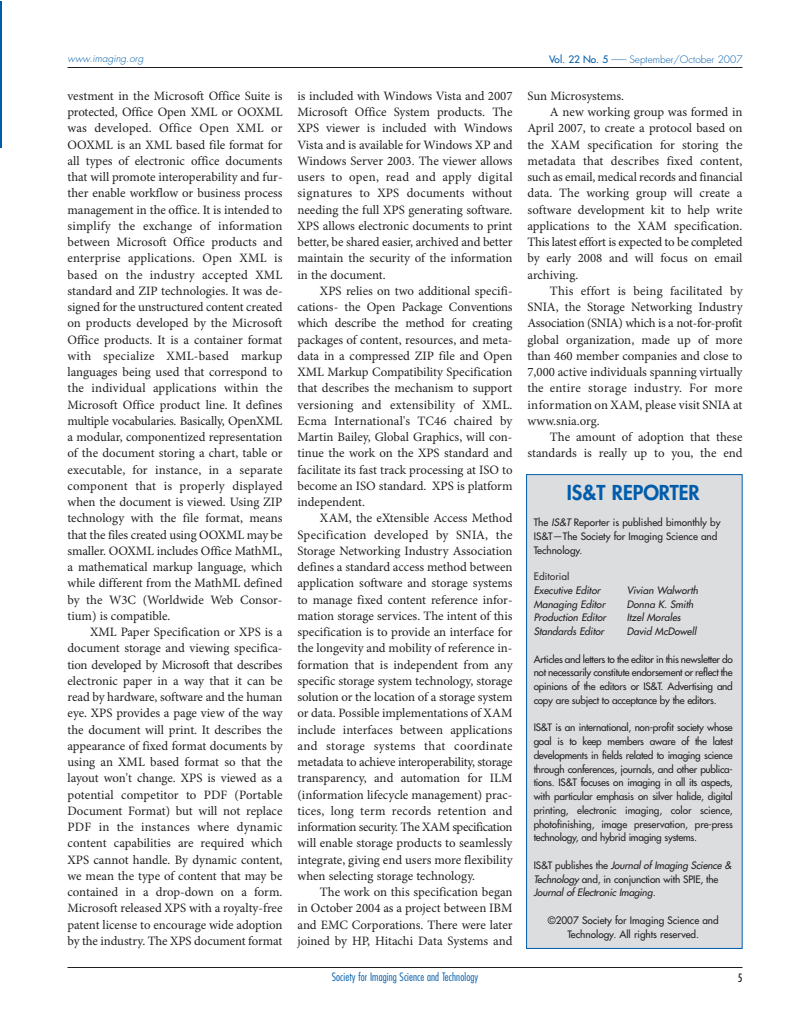
<style>
.page{position:relative;width:810px;height:1035px;background:#fff}
.page>*{position:absolute;margin:0;border:0;box-sizing:border-box;transform-origin:0 0}
.t1{font:800 20px "Futura Std";color:#015dab}
.t2{font:12.75px/16.2px "Minion Pro";color:#231f20;text-align:justify}
.t3{font:12.75px "Minion Pro";letter-spacing:-.02em;color:#231f20}
.t4{font:12.75px "Minion Pro";letter-spacing:-.025em;color:#231f20}
.t5{font:12.75px "Minion Pro";letter-spacing:.025em;color:#231f20}
.t6{font:300 condensed 11.25px "Futura Std";letter-spacing:.01em;color:#015dab}
.t7{font:condensed 11.25px "Futura Std";color:#231f20}
.t8{font:500 10px/13.8px "Futura Std";color:#231f20;text-align:justify}
.t9{font:italic 500 10px/13.8px "Futura Std";color:#231f20}
.t10{font:300 10px "Futura Std";color:#015dab}
.t11{font:italic 300 10px "Futura Std";color:#015dab}
.t12{font:10px "Futura Std";color:#231f20}
.s1{font-weight:500}
.s2{font-style:italic}
.s3{font-style:normal}
</style>
<div class="page">
<hr style="left:68px;top:967px;width:674px;height:1px;background:#231f20">
<hr style="left:68px;top:67px;width:674px;height:1px;background:#231f20">
<div style="left:527px;top:475px;width:215px;height:473px;background:#dcdddf"></div>
<div style="left:526px;top:474px;width:217px;height:475px;border:1px solid #015dab"></div>
<hr style="left:0;top:1px;width:1px;height:146px;background:#015dab">
<p class="t11" style="left:68px;top:54px;width:77px">www.imaging.org</p>
<p class="t10" style="left:549px;top:55px;width:195px"><span class="s1">Vol. 22 No. 5</span> ––– September/October 2007</p>
<p class="t2" style="left:68px;top:89px;width:217px">vestment in the Microsoft Office Suite is protected, Office Open XML or OOXML was developed. Office Open XML or OOXML is an XML based file format for all types of electronic office documents that will promote interoperability and fur&shy;ther enable workflow or business process management in the office. It is intended to simplify the exchange of information between Microsoft Office products and enterprise applications. Open XML is based on the industry accepted XML standard and ZIP technologies. It was de&shy;signed for the unstructured content created on products developed by the Microsoft Office products. It is a container format with specialize XML-based markup languages being used that correspond to the individual applications within the Microsoft Office product line. It defines multiple vocabularies. Basically, OpenXML a modular, componentized representation of the document storing a chart, table or executable, for instance, in a separate component that is properly displayed when the document is viewed. Using ZIP technology with the file format, means that the files created using OOXML may be smaller. OOXML includes Office MathML, a mathematical markup language, which while different from the MathML defined by the W3C (Worldwide Web Consor&shy;tium) is compatible.</p>
<p class="t2" style="left:67px;top:625px;width:217px;text-indent:23px">XML Paper Specification or XPS is a document storage and viewing specifica&shy;tion developed by Microsoft that describes electronic paper in a way that it can be read by hardware, software and the human eye. XPS provides a page view of the way the document will print. It describes the appearance of fixed format documents by using an XML based format so that the layout won't change. XPS is viewed as a potential competitor to PDF (Portable Document Format) but will not replace PDF in the instances where dynamic content capabilities are required which XPS cannot handle. By dynamic content, we mean the type of content that may be contained in a drop-down on a form.<br>Microsoft released XPS with a royalty-free patent license to encourage wide adoption by the industry. The XPS document format</p>
<p class="t2" style="left:297px;top:89px;width:217px">is included with Windows Vista and 2007<br>Microsoft Office System products. The XPS viewer is included with Windows Vista and is available for Windows XP and Windows Server 2003. The viewer allows users to open, read and apply digital signatures to XPS documents without needing the full XPS generating software.<br>XPS allows electronic documents to print better, be shared easier, archived and better maintain the security of the information in the document.</p>
<p class="t2" style="left:297px;top:284px;width:217px;text-indent:23px">XPS relies on two additional specifi&shy;cations- the Open Package Conventions which describe the method for creating packages of content, resources, and meta&shy;data in a compressed ZIP file and Open XML Markup Compatibility Specification that describes the mechanism to support versioning and extensibility of XML.<br>Ecma International's TC46 chaired by Martin Bailey, Global Graphics, will con&shy;tinue the work on the XPS standard and facilitate its fast track processing at ISO to become an ISO standard. XPS is platform independent.</p>
<p class="t2" style="left:297px;top:511px;width:217px;text-indent:23px">XAM, the eXtensible Access Method Specification developed by SNIA, the Storage Networking Industry Association defines a standard access method between application software and storage systems to manage fixed content reference infor&shy;mation storage services. The intent of this specification is to provide an interface for the longevity and mobility of reference in&shy;formation that is independent from any specific storage system technology, storage solution or the location of a storage system or data. Possible implementations of XAM include interfaces between applications and storage systems that coordinate metadata to achieve interoperability, storage transparency, and automation for ILM (information lifecycle management) prac&shy;tices, long term records retention and information security. The XAM specification will enable storage products to seamlessly integrate, giving end users more flexibility when selecting storage technology.</p>
<p class="t2" style="left:297px;top:885px;width:217px;text-indent:23px">The work on this specification began in October 2004 as a project between IBM and EMC Corporations. There were later joined by HP, Hitachi Data Systems and</p>
<p class="t2" style="left:527px;top:89px;width:98px">Sun Microsystems.</p>
<p class="t2" style="left:550px;top:105px;width:194px">A new working group was formed in</p>
<p class="t2" style="left:527px;top:121px;width:217px">April 2007, to create a protocol based on</p>
<p class="t2" style="left:527px;top:138px;width:217px">the XAM specification for storing the</p>
<p class="t2" style="left:527px;top:154px;width:217px">metadata that describes fixed content,</p>
<p class="t2" style="left:527px;top:170px;width:217px">such as email, medical records and financial</p>
<p class="t2" style="left:527px;top:186px;width:217px">data. The working group will create a</p>
<p class="t2" style="left:527px;top:203px;width:217px">software development kit to help write</p>
<p class="t2" style="left:527px;top:219px;width:217px">applications to the XAM specification.</p>
<p class="t3" style="left:527px;top:237px;width:217px">This latest effort is expected to be completed</p>
<p class="t2" style="left:527px;top:251px;width:217px">by early 2008 and will focus on email</p>
<p class="t2" style="left:527px;top:268px;width:52px">archiving.</p>
<p class="t2" style="left:550px;top:284px;width:194px">This effort is being facilitated by</p>
<p class="t2" style="left:527px;top:300px;width:217px">SNIA, the Storage Networking Industry</p>
<p class="t4" style="left:527px;top:319px;width:217px">Association (SNIA) which is a not-for-profit</p>
<p class="t2" style="left:527px;top:333px;width:217px">global organization, made up of more</p>
<p class="t2" style="left:527px;top:349px;width:217px">than 460 member companies and close to</p>
<p class="t2" style="left:527px;top:365px;width:217px">7,000 active individuals spanning virtually</p>
<p class="t5" style="left:527px;top:384px;width:217px">the entire storage industry. For more</p>
<p class="t2" style="left:527px;top:398px;width:217px">information on XAM, please visit SNIA at</p>
<p class="t2" style="left:527px;top:414px;width:74px">www.snia.org.</p>
<p class="t2" style="left:550px;top:430px;width:194px">The amount of adoption that these</p>
<p class="t2" style="left:527px;top:446px;width:217px">standards is really up to you, the end</p>
<h1 class="t1" style="left:567px;top:483px;width:134px">IS&amp;T REPORTER</h1>
<p class="t8" style="left:534px;top:517px;width:189px;text-align:left">The <span class="s2">IS&amp;T</span> Reporter is published bimonthly by<br>IS&amp;T—The Society for Imaging Science and<br>Technology.</p>
<p class="t12" style="left:534px;top:572px;width:37px">Editorial</p>
<p class="t9" style="left:534px;top:584px;width:68px">Executive Editor</p>
<p class="t9" style="left:627px;top:584px;width:73px">Vivian Walworth</p>
<p class="t9" style="left:534px;top:598px;width:73px">Managing Editor</p>
<p class="t9" style="left:627px;top:598px;width:68px">Donna K. Smith</p>
<p class="t9" style="left:534px;top:612px;width:74px">Production Editor</p>
<p class="t9" style="left:627px;top:612px;width:55px">Itzel Morales</p>
<p class="t9" style="left:534px;top:625px;width:72px">Standards Editor</p>
<p class="t9" style="left:627px;top:625px;width:71px">David McDowell</p>
<p class="t8" style="left:534px;top:653px;width:201px">Articles and letters to the editor in this newsletter do not necessarily constitute endorsement or reflect the opinions of the editors or IS&amp;T. Advertising and copy are subject to acceptance by the editors.</p>
<p class="t8" style="left:534px;top:722px;width:201px">IS&amp;T is an international, non-profit society whose goal is to keep members aware of the latest developments in fields related to imaging science through conferences, journals, and other publica&shy;tions. IS&amp;T focuses on imaging in all its aspects, with particular emphasis on silver halide, digital printing, electronic imaging, color science, photofinishing, image preservation, pre-press technology, and hybrid imaging systems.</p>
<p class="t9" style="left:534px;top:859px;width:199px"><span class="s3">IS&amp;T publishes the</span> Journal of Imaging Science &amp;<br>Technology <span class="s3">and, in conjunction with SPIE, the<br></span>Journal of Electronic Imaging.</p>
<p class="t8" style="left:548px;top:914px;width:173px;text-align:center">©2007 Society for Imaging Science and<br>Technology. All rights reserved.</p>
<p class="t6" style="left:332px;top:972px;width:148px">Society for Imaging Science and Technology</p>
<p class="t7" style="left:738px;top:972px;width:6px">5</p>
</div>
